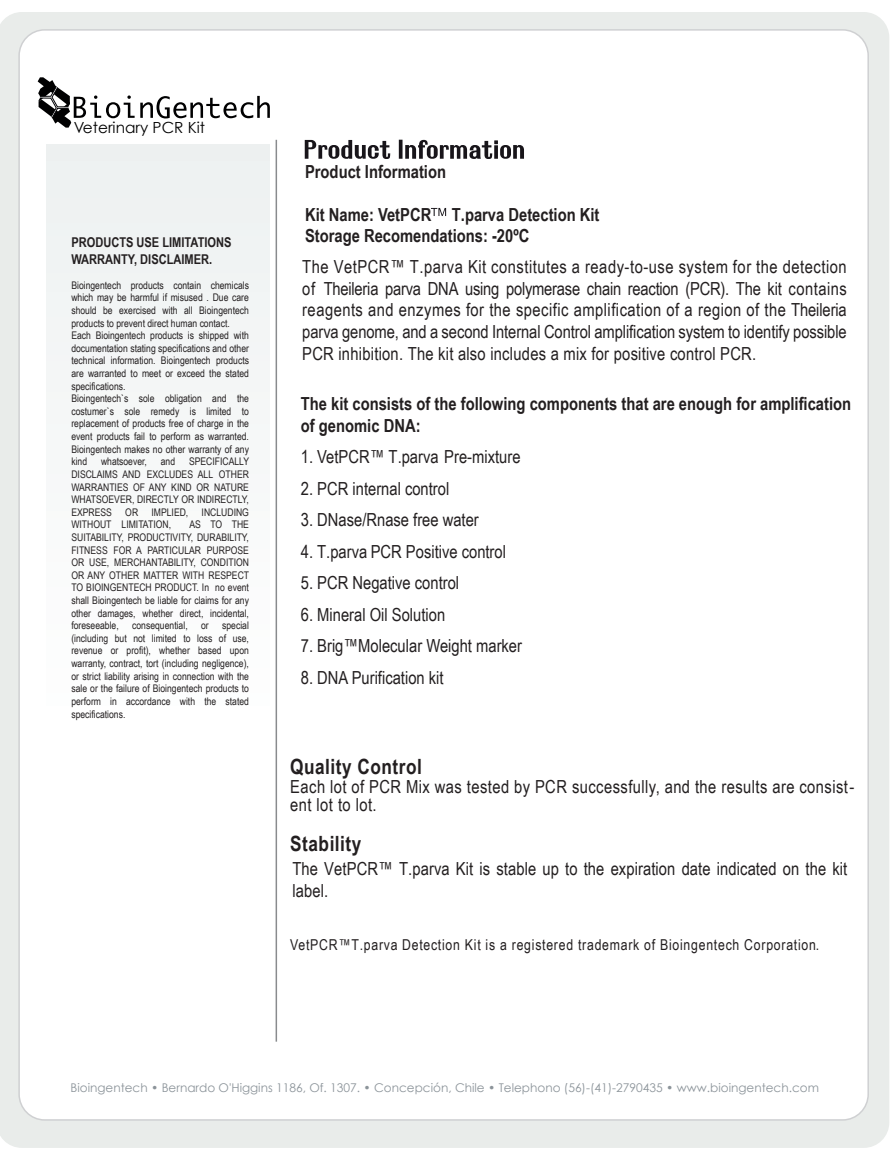
<style>
.page{position:relative;width:893px;height:1149px;background:#fff}
.page>*{position:absolute;margin:0;border:0;box-sizing:border-box;transform-origin:0 0}
.t1{font:700 21px "Arial Narrow";letter-spacing:.025em;color:#231f20}
.t2{font:18px/21.6px "Arial Narrow";letter-spacing:.005em;color:#231f20;text-align:justify}
.t3{font:700 18px/21.6px "Arial Narrow";color:#231f20}
.t4{font:18px/18px "Arial Narrow";letter-spacing:.025em;color:#231f20}
.t5{font:15.3px "Century Gothic";color:#000001}
.t6{font:15px "Arial Narrow";letter-spacing:.05em;color:#231f20}
.t7{font:700 13.5px/16.2px "Arial Narrow";color:#231f20}
.t8{font:12px "Century Gothic";color:#8c949a}
.t9{font:10.5px/12.6px "Arial Narrow";color:#231f20;text-align:justify}
</style>
<div class="page">
<div style="left:0;top:12px;width:889px;height:1135px;background:#e9ecea"></div>
<div style="left:19px;top:30px;width:849px;height:1089px;background:#fff;border-radius:26px"></div>
<div style="left:47px;top:145px;width:222px;height:645px;background:#f6f8f8"></div>
<hr style="left:276px;top:140px;width:1px;height:901px;background:#898b8e">
<svg style="left:38px;top:77px;width:232px;height:51px"></svg>
<svg style="left:305px;top:140px;width:219px;height:19px"></svg>
<svg style="left:431px;top:208px;width:15px;height:8px"></svg>
<h3 class="t5" style="left:74px;top:116px;width:133px">Veterinary PCR Kit</h3>
<p class="t7" style="left:71px;top:234px;width:162px">PRODUCTS USE LIMITATIONS<br>WARRANTY, DISCLAIMER.</p>
<p class="t9" style="left:71px;top:278px;width:179px;text-align:left">Bioingentech products contain chemicals which may be harmful if misused . Due care should be exercised with all Bioingentech products to prevent direct human contact.<br>Each Bioingentech products is shipped with documentation stating specifications and other technical information. Bioingentech products are warranted to meet or exceed the stated specifications.<br>Bioingentech`s sole obligation and the costumer`s sole remedy is limited to replacement of products free of charge in the event products fail to perform as warranted.<br>Bioingentech makes no other warranty of any kind</p>
<p class="t9" style="left:71px;top:455px;width:179px;text-indent:118px">SPECIFICALLY DISCLAIMS AND EXCLUDES ALL OTHER WARRANTIES OF ANY KIND OR NATURE WHATSOEVER, DIRECTLY OR INDIRECTLY, EXPRESS</p>
<p class="t9" style="left:101px;top:455px;width:47px">whatsoever,</p>
<p class="t9" style="left:161px;top:455px;width:16px">and</p>
<p class="t9" style="left:125px;top:505px;width:14px">OR</p>
<p class="t9" style="left:151px;top:505px;width:38px">IMPLIED,</p>
<p class="t9" style="left:202px;top:505px;width:49px">INCLUDING</p>
<p class="t9" style="left:71px;top:518px;width:101px">WITHOUT LIMITATION,</p>
<p class="t9" style="left:71px;top:518px;width:179px;text-indent:118px">AS TO THE SUITABILITY, PRODUCTIVITY, DURABILITY, FITNESS FOR A PARTICULAR PURPOSE OR USE, MERCHANTABILITY, CONDITION OR ANY OTHER MATTER WITH RESPECT TO BIOINGENTECH PRODUCT. In no event shall Bioingentech be liable for claims for any other damages, whether direct, incidental, foreseeable,</p>
<p class="t9" style="left:71px;top:618px;width:179px;text-indent:151px">special (including but not limited to loss of use, revenue or profit), whether based upon warranty, contract, tort (including negligence), or strict liability arising in connection with the sale or the failure of Bioingentech products to perform in accordance with the stated specifications.</p>
<p class="t9" style="left:132px;top:618px;width:57px">consequential,</p>
<p class="t9" style="left:201px;top:618px;width:9px">or</p>
<h2 class="t3" style="left:305px;top:159px;width:143px">Product Information</h2>
<h2 class="t3" style="left:305px;top:203px;width:296px">Kit Name: VetPCR T.parva Detection Kit<br>Storage Recomendations: -20ºC</h2>
<p class="t2" style="left:302px;top:255px;width:546px">The VetPCR™ T.parva Kit constitutes a ready-to-use system for the detection of Theileria parva DNA using polymerase chain reaction (PCR). The kit contains reagents and enzymes for the specific amplification of a region of the Theileria parva genome, and a second Internal Control amplification system to identify possible PCR inhibition. The kit also includes a mix for positive control PCR.</p>
<h2 class="t3" style="left:301px;top:392px;width:552px">The kit consists of the following components that are enough for amplification of genomic DNA:</h2>
<h2 class="t2" style="left:301px;top:445px;width:221px">1. VetPCR™ T.parva Pre-mixture</h2>
<h2 class="t2" style="left:301px;top:476px;width:150px">2. PCR internal control</h2>
<h2 class="t2" style="left:301px;top:508px;width:180px">3. DNase/Rnase free water</h2>
<h2 class="t2" style="left:301px;top:539px;width:207px">4. T.parva PCR Positive control</h2>
<h2 class="t2" style="left:301px;top:571px;width:160px">5. PCR Negative control</h2>
<h2 class="t2" style="left:301px;top:602px;width:146px">6. Mineral Oil Solution</h2>
<h2 class="t2" style="left:301px;top:634px;width:223px">7. Brig™Molecular Weight marker</h2>
<h2 class="t2" style="left:301px;top:665px;width:144px">8. DNA Purification kit</h2>
<h1 class="t1" style="left:290px;top:751px;width:133px">Quality Control</h1>
<h2 class="t4" style="left:290px;top:776px;width:566px">Each lot of PCR Mix was tested by PCR successfully, and the results are consist&shy;ent lot to lot.</h2>
<h1 class="t1" style="left:290px;top:827px;width:73px">Stability</h1>
<h2 class="t2" style="left:292px;top:857px;width:556px">The VetPCR™ T.parva Kit is stable up to the expiration date indicated on the kit label.</h2>
<h3 class="t6" style="left:290px;top:933px;width:531px">VetPCR™T.parva Detection Kit is a registered trademark of Bioingentech Corporation.</h3>
<p class="t8" style="left:71px;top:1078px;width:750px">Bioingentech • Bernardo O'Higgins 1186, Of. 1307. • Concepción, Chile • Telephono (56)-(41)-2790435 • www.bioingentech.com</p>
</div>
